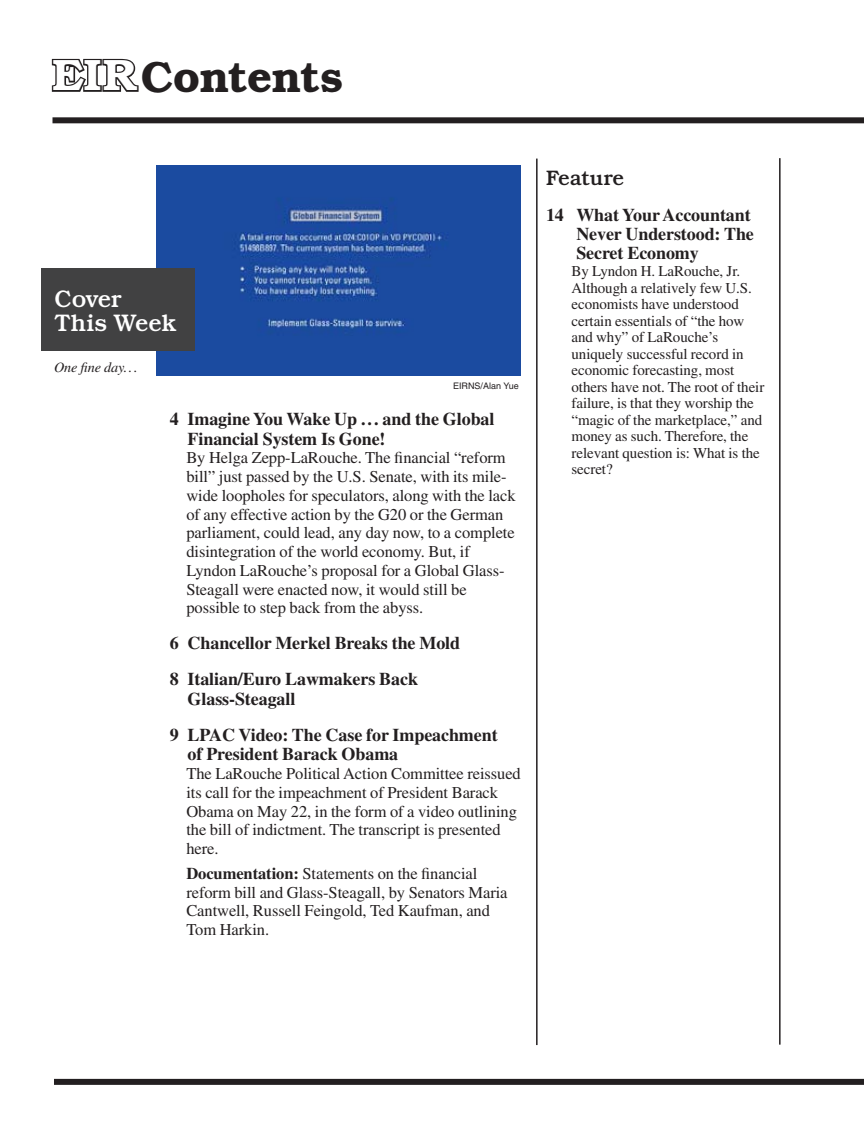
<style>
.page{position:relative;width:864px;height:1134px;background:#fff}
.page>*{position:absolute;margin:0;border:0;box-sizing:border-box;transform-origin:0 0}
.t1{font:600 43.5px "Bookman";letter-spacing:-.015em;color:#231f20}
.t2{font:500 24px/24px "Bookman";letter-spacing:-.01em;color:#fff}
.t3{font:500 21px "Bookman";color:#231f20}
.t4{font:700 18px/19.5px "Times";letter-spacing:-.005em;color:#231f20}
.t5{font:16.5px/18.8px "Times";letter-spacing:-.005em;color:#231f20}
.t6{font:15px/16.5px "Times";letter-spacing:-.005em;color:#231f20}
.t7{font:italic 14.25px "Times";letter-spacing:-.005em;color:#231f20}
.t8{font:9px "Helvetica";color:#231f20}
.s1{font-size:43.95px;color:#fff}
.s2{font-weight:700}
</style>
<div class="page">
<div style="left:52px;top:117px;width:812px;height:6px;background:#231f20"></div>
<svg style="left:51px;top:58px;width:88px;height:34px"></svg>
<div style="left:54px;top:1079px;width:810px;height:6px;background:#231f20"></div>
<hr style="left:779px;top:158px;width:2px;height:887px;background:#231f20">
<hr style="left:536px;top:159px;width:2px;height:886px;background:#231f20">
<img style="left:156px;top:166px;width:364px;height:209px">
<div style="left:41px;top:268px;width:154px;height:83px;background:#414142"></div>
<h1 class="t1" style="left:52px;top:51px;width:292px"><span class="s1">EI R</span> Contents</h1>
<h2 class="t2" style="left:55px;top:286px;width:124px">Cover<br>This Week</h2>
<p class="t7" style="left:54px;top:360px;width:85px">One fine day...</p>
<p class="t8" style="left:453px;top:380px;width:67px">EIRNS/Alan Yue</p>
<p class="t4" style="left:188px;top:409px;width:308px;text-indent:-18px">4 Imagine You Wake Up ... and the Global<br>Financial System Is Gone!</p>
<p class="t5" style="left:186px;top:448px;width:331px">By Helga Zepp-LaRouche. The financial “reform bill” just passed by the U.S. Senate, with its mile&shy;wide loopholes for speculators, along with the lack of any effective action by the G20 or the German parliament, could lead, any day now, to a complete disintegration of the world economy. But, if Lyndon LaRouche’s proposal for a Global Glass-Steagall were enacted now, it would still be possible to step back from the abyss.</p>
<p class="t4" style="left:170px;top:625px;width:292px;line-height:36px">6 Chancellor Merkel Breaks the Mold<br>8 Italian/Euro Lawmakers Back</p>
<p class="t4" style="left:170px;top:680px;width:329px;line-height:36px;text-indent:18px">Glass-Steagall<br>9 LPAC Video: The Case for Impeachment</p>
<p class="t4" style="left:188px;top:744px;width:212px">of President Barack Obama</p>
<p class="t5" style="left:186px;top:764px;width:336px">The LaRouche Political Action Committee reissued its call for the impeachment of President Barack Obama on May 22, in the form of a video outlining the bill of indictment. The transcript is presented here.</p>
<p class="t5" style="left:186px;top:864px;width:323px"><span class="s2">Documentation:</span> Statements on the financial reform bill and Glass-Steagall, by Senators Maria Cantwell, Russell Feingold, Ted Kaufman, and Tom Harkin.</p>
<p class="t3" style="left:546px;top:165px;width:80px">Feature</p>
<p class="t4" style="left:576px;top:204px;width:179px;text-indent:-30px">14 What YourAccountant<br>Never Understood: The<br>Secret Economy</p>
<p class="t6" style="left:572px;top:263px;width:194px">By Lyndon H. LaRouche, Jr.<br>Although a relatively few U.S. economists have understood certain essentials of “the how and why” of LaRouche’s uniquely successful record in economic forecasting, most others have not. The root of their failure, is that they worship the “magic of the marketplace,” and money as such. Therefore, the relevant question is: What is the secret?</p>
</div>
